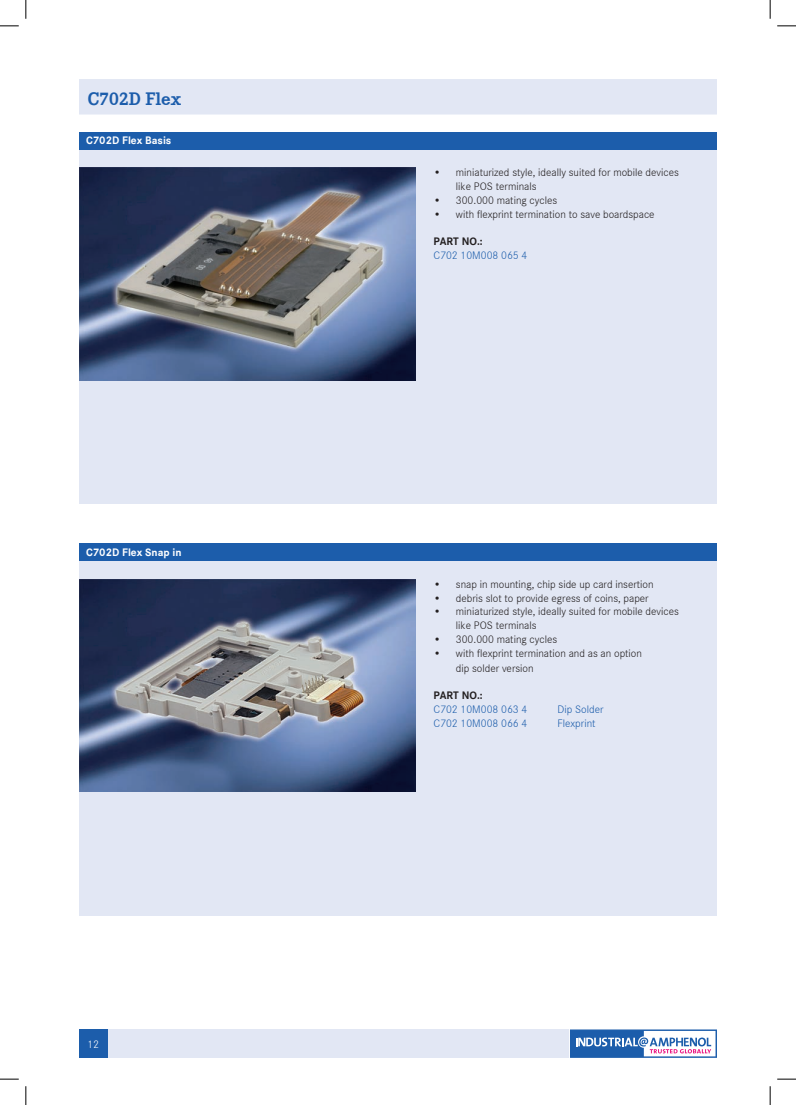
<style>
.page{position:relative;width:796px;height:1105px;background:#fff}
.page>*{position:absolute;margin:0;border:0;box-sizing:border-box;transform-origin:0 0}
.t1{font:700 18.75px "Corporate E";color:#1c5dab}
.t2{font:300 11.25px/13.8px "Corporate S";color:#231f20}
.t3{font:300 11.25px "Corporate S";color:#1c5dab}
.t4{font:700 11.25px "Corporate S";color:#fff}
.t5{font:700 11.25px "Corporate S";color:#231f20}
.t6{font:300 11.25px "Corporate S";color:#fff}
</style>
<div class="page">
<svg style="left:570px;top:1029px;width:147px;height:28px"></svg>
<div style="left:79px;top:1029px;width:28px;height:28px;background:#1c5dab"></div>
<div style="left:109px;top:1029px;width:460px;height:28px;background:#e2e7f4"></div>
<div style="left:79px;top:79px;width:638px;height:35px;background:#e2e7f4"></div>
<div style="left:79px;top:149px;width:638px;height:355px;background:#e2e7f4"></div>
<div style="left:79px;top:561px;width:638px;height:354px;background:#e2e7f4"></div>
<div style="left:79px;top:132px;width:638px;height:18px;background:#1c5dab"></div>
<div style="left:79px;top:543px;width:638px;height:18px;background:#1c5dab"></div>
<img style="left:79px;top:168px;width:337px;height:212px">
<img style="left:79px;top:579px;width:337px;height:212px">
<svg style="left:0;top:25px;width:19px;height:2px"></svg>
<svg style="left:777px;top:25px;width:19px;height:2px"></svg>
<svg style="left:0;top:1078px;width:19px;height:1px"></svg>
<svg style="left:777px;top:1078px;width:19px;height:1px"></svg>
<svg style="left:25px;top:0;width:2px;height:19px"></svg>
<svg style="left:25px;top:1086px;width:2px;height:18px"></svg>
<svg style="left:769px;top:0;width:2px;height:19px"></svg>
<svg style="left:769px;top:1086px;width:2px;height:18px"></svg>
<h1 class="t1" style="left:88px;top:85px;width:95px">C702D Flex</h1>
<p class="t4" style="left:86px;top:132px;width:87px">C702D Flex Basis</p>
<p class="t4" style="left:86px;top:543px;width:97px">C702D Flex Snap in</p>
<p class="t6" style="left:87px;top:1036px;width:13px">12</p>
<p class="t2" style="left:456px;top:165px;width:224px;text-indent:-22px">• miniaturized style, ideally suited for mobile devices like POS terminals</p>
<p class="t2" style="left:433px;top:193px;width:125px">• 300.000 mating cycles</p>
<p class="t2" style="left:433px;top:206px;width:223px">• with flexprint termination to save boardspace</p>
<p class="t5" style="left:433px;top:232px;width:51px">PART NO.:</p>
<p class="t3" style="left:433px;top:247px;width:95px">C702 10M008 065 4</p>
<p class="t2" style="left:433px;top:576px;width:222px">• snap in mounting, chip side up card insertion</p>
<p class="t2" style="left:433px;top:590px;width:217px">• debris slot to provide egress of coins, paper</p>
<p class="t2" style="left:456px;top:604px;width:224px;text-indent:-22px">• miniaturized style, ideally suited for mobile devices like POS terminals</p>
<p class="t2" style="left:433px;top:631px;width:125px">• 300.000 mating cycles</p>
<p class="t2" style="left:456px;top:644px;width:188px;line-height:15px;text-indent:-22px">• with flexprint termination and as an option dip solder version</p>
<p class="t5" style="left:433px;top:686px;width:51px">PART NO.:</p>
<p class="t3" style="left:433px;top:701px;width:95px">C702 10M008 063 4</p>
<p class="t3" style="left:557px;top:701px;width:48px">Dip Solder</p>
<p class="t3" style="left:433px;top:715px;width:95px">C702 10M008 066 4</p>
<p class="t3" style="left:557px;top:715px;width:40px">Flexprint</p>
</div>
